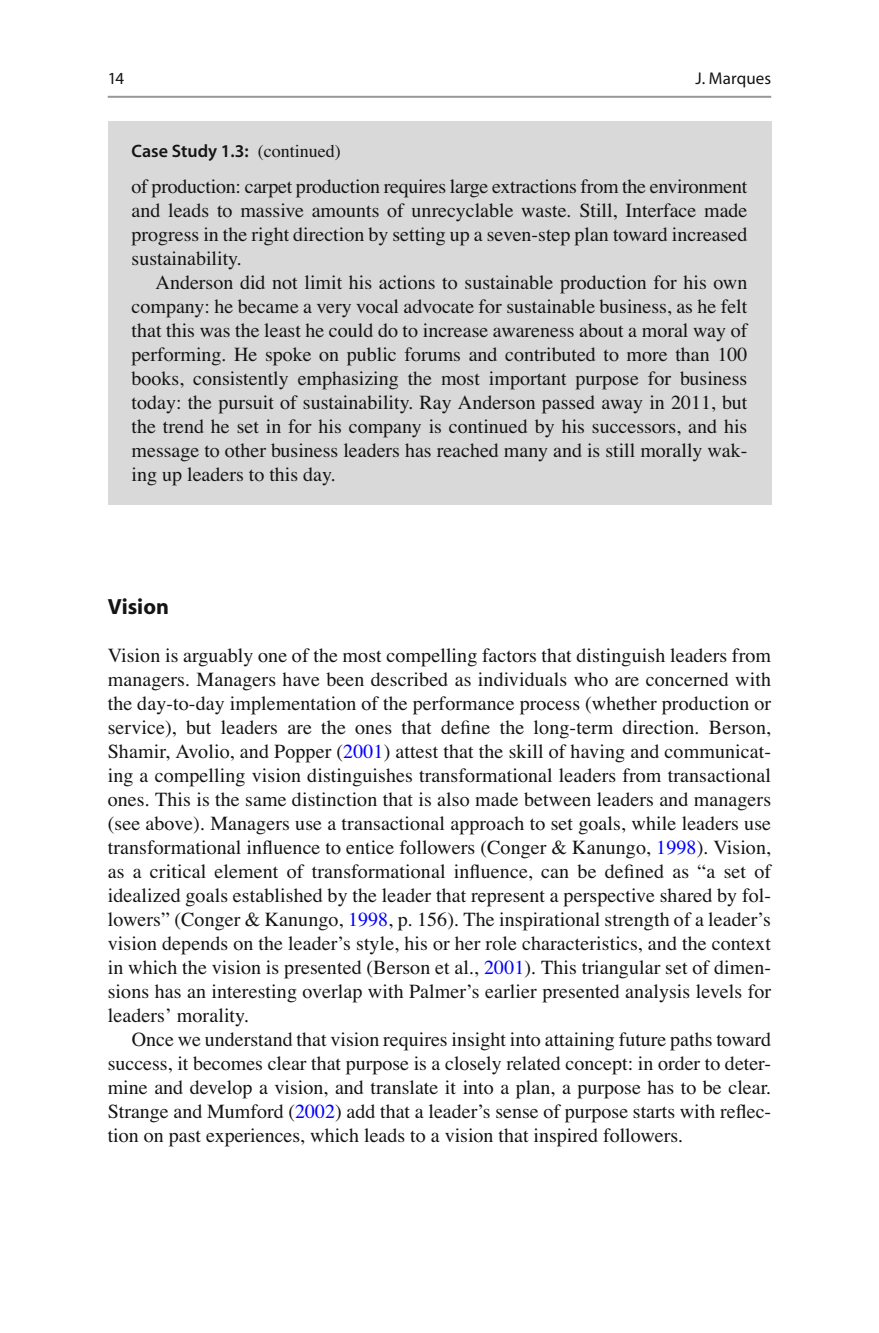
<style>
.page{position:relative;width:879px;height:1333px;background:#fff}
.page>*{position:absolute;margin:0;border:0;box-sizing:border-box;transform-origin:0 0}
.t1{font:700 22px "Vbykdt Myriad";color:#131413}
.t2{font:20px/24px "Djtycn Times";color:#131413;text-align:justify}
.t3{font:600 18px "Tqpkcr Myriad";color:#131413}
.t4{font:17px "Lbnsyf Myriad";letter-spacing:.005em;color:#131413}
.s1{font-family:"Djtycn Times";font-weight:400}
.s2{color:#00f}
</style>
<div class="page">
<div style="left:108px;top:121px;width:663px;height:383px;background:#d9d9d9"></div>
<hr style="left:108px;top:96px;width:663px;height:2px;background:#989898">
<p class="t4" style="left:108px;top:72px;width:18px">14</p>
<p class="t4" style="left:695px;top:72px;width:77px">J. Marques</p>
<p class="t3" style="left:132px;top:144px;width:211px">Case Study 1.3: <span class="s1">(continued)</span></p>
<p class="t2" style="left:132px;top:176px;width:617px">of production: carpet production requires large extractions from the environment and leads to massive amounts of unrecyclable waste. Still, Interface made progress in the right direction by setting up a seven-step plan toward increased sustainability .</p>
<p class="t2" style="left:132px;top:272px;width:617px;text-indent:24px">Anderson did not limit his actions to sustainable production for his own company: he became a very vocal advocate for sustainable business, as he felt that this was the least he could do to increase awareness about a moral way of performing. He spoke on public forums and contributed to more than 100 books, consistently emphasizing the most important purpose for business today: the pursuit of sustainability . Ray Anderson passed away in 2011, but the trend he set in for his company is continued by his successors, and his message to other business leaders has reached many and is still morally wak&shy;ing up leaders to this day.</p>
<p class="t1" style="left:108px;top:598px;width:63px">Vision</p>
<p class="t2" style="left:108px;top:645px;width:665px">Vision is arguably one of the most compelling factors that distinguish leaders from managers. Managers have been described as individuals who are concerned with the day-to-day implementation of the performance process (whether production or service), but leaders are the ones that define the long-term direction. Berson, Shamir, Avolio, and Popper ( <span class="s2">2001</span> ) attest that the skill of having and communicat&shy;ing a compelling vision distinguishes transformational leaders from transactional ones. This is the same distinction that is also made between leaders and managers (see above). Managers use a transactional approach to set goals, while leaders use transformational influence to entice followers (Conger &amp; Kanungo, <span class="s2">1998</span> ). Vision, as a critical element of transformational influence , can be defined as “a set of idealized goals established by the leader that represent a perspective shared by fol&shy;lowers” (Conger &amp; Kanungo, <span class="s2">1998</span> , p. 156). The inspirational strength of a leader’s vision depends on the leader’s style, his or her role characteristics, and the context in which the vision is presented (Berson et al., <span class="s2">2001</span> ). This triangular set of dimen&shy;sions has an interesting overlap with Palmer’s earlier presented analysis levels for leaders’ morality .</p>
<p class="t2" style="left:108px;top:1029px;width:665px;text-indent:24px">Once we understand that vision requires insight into attaining future paths toward success, it becomes clear that purpose is a closely related concept: in order to deter&shy;mine and develop a vision, and translate it into a plan, a purpose has to be clear.<br>Strange and Mumford ( <span class="s2">2002</span> ) add that a leader’s sense of purpose starts with reflec&shy;tion on past experiences, which leads to a vision that inspired followers.</p>
</div>
